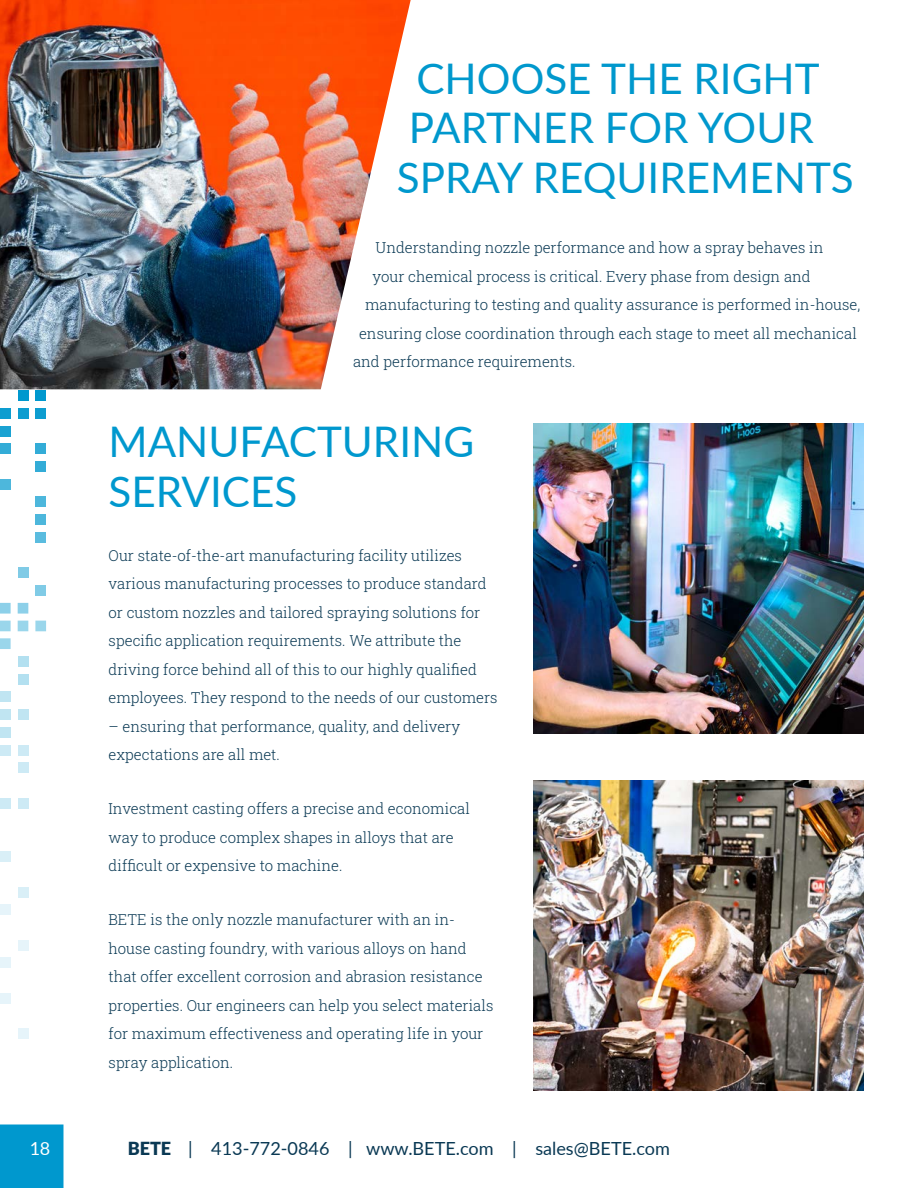
<style>
.page{position:relative;width:918px;height:1188px;background:#fff}
.page>*{position:absolute;margin:0;border:0;box-sizing:border-box;transform-origin:0 0}
.t1{font:42.15px/49.5px "Lato";color:#0098cd}
.t2{font:42.15px/49.5px "Lato";color:#0098ce}
.t3{font:18.15px "Lato";color:#0a3954}
.t4{font:18px "Lato";color:#fff}
.t5{font:300 15px/28.5px "Roboto Slab";color:#0a3954}
.s1{font-weight:900;font-size:18px}
</style>
<div class="page">
<div style="left:35px;top:390px;width:11px;height:11px;background:#0098ce"></div>
<div style="left:18px;top:390px;width:10px;height:11px;background:#0098ce"></div>
<div style="left:35px;top:408px;width:11px;height:11px;background:#0d9dd0"></div>
<div style="left:18px;top:408px;width:10px;height:11px;background:#0d9dd0"></div>
<div style="left:0;top:408px;width:11px;height:11px;background:#0d9dd0"></div>
<div style="left:0;top:426px;width:11px;height:10px;background:#1aa2d2"></div>
<div style="left:35px;top:443px;width:11px;height:11px;background:#33acd7"></div>
<div style="left:0;top:443px;width:11px;height:11px;background:#33acd7"></div>
<div style="left:35px;top:461px;width:11px;height:11px;background:#33acd7"></div>
<div style="left:0;top:479px;width:11px;height:10px;background:#4db7dc"></div>
<div style="left:35px;top:497px;width:11px;height:10px;background:#4db7dc"></div>
<div style="left:35px;top:514px;width:11px;height:11px;background:#4db7dc"></div>
<div style="left:35px;top:532px;width:11px;height:11px;background:#5abcdf"></div>
<div style="left:18px;top:567px;width:10px;height:11px;background:#80cbe6"></div>
<div style="left:35px;top:585px;width:11px;height:11px;background:#80cbe6"></div>
<div style="left:18px;top:603px;width:10px;height:11px;background:#8dd0e9"></div>
<div style="left:0;top:603px;width:11px;height:11px;background:#8dd0e9"></div>
<div style="left:35px;top:621px;width:11px;height:10px;background:#9ad6eb"></div>
<div style="left:18px;top:621px;width:10px;height:10px;background:#9ad6eb"></div>
<div style="left:0;top:621px;width:11px;height:10px;background:#9ad6eb"></div>
<div style="left:0;top:638px;width:11px;height:11px;background:#9ad6eb"></div>
<div style="left:18px;top:656px;width:10px;height:11px;background:#b3e0f0"></div>
<div style="left:18px;top:674px;width:10px;height:11px;background:#b3e0f0"></div>
<div style="left:0;top:692px;width:11px;height:10px;background:#c0e5f2"></div>
<div style="left:18px;top:709px;width:10px;height:11px;background:#c0e5f2"></div>
<div style="left:0;top:709px;width:11px;height:11px;background:#c0e5f2"></div>
<div style="left:0;top:727px;width:11px;height:11px;background:#c0e5f2"></div>
<div style="left:18px;top:745px;width:10px;height:11px;background:#cdeaf5"></div>
<div style="left:0;top:745px;width:11px;height:11px;background:#cdeaf5"></div>
<div style="left:18px;top:763px;width:10px;height:10px;background:#cdeaf5"></div>
<div style="left:18px;top:798px;width:10px;height:11px;background:#cdeaf5"></div>
<div style="left:0;top:798px;width:11px;height:11px;background:#cdeaf5"></div>
<div style="left:0;top:851px;width:11px;height:11px;background:#d9eff7"></div>
<div style="left:18px;top:887px;width:10px;height:10px;background:#d9eff7"></div>
<div style="left:0;top:904px;width:11px;height:11px;background:#e6f4fa"></div>
<div style="left:18px;top:940px;width:10px;height:11px;background:#e6f4fa"></div>
<div style="left:0;top:958px;width:11px;height:10px;background:#e6f4fa"></div>
<div style="left:0;top:993px;width:11px;height:11px;background:#e6f4fa"></div>
<div style="left:18px;top:1029px;width:10px;height:10px;background:#e6f4fa"></div>
<div style="left:0;top:1125px;width:63px;height:63px;background:#0098ce"></div>
<img style="left:0;top:0;width:411px;height:389px">
<img style="left:534px;top:424px;width:330px;height:309px">
<img style="left:534px;top:780px;width:330px;height:310px">
<p class="t1" style="left:397px;top:52px;width:458px;text-indent:20px">CHOOSE THE RIGHT<br>PARTNER FOR YOUR<br>SPRAY REQUIREMENTS</p>
<p class="t5" style="left:376px;top:233px;width:449px">Understanding nozzle performance and how a spray behaves in</p>
<p class="t5" style="left:373px;top:262px;width:440px">your chemical process is critical. Every phase from design and</p>
<p class="t5" style="left:365px;top:290px;width:497px">manufacturing to testing and quality assurance is performed in-house,</p>
<p class="t5" style="left:359px;top:319px;width:499px">ensuring close coordination through each stage to meet all mechanical</p>
<p class="t5" style="left:353px;top:347px;width:224px">and performance requirements.</p>
<p class="t2" style="left:109px;top:416px;width:367px">MANUFACTURING<br>SERVICES</p>
<p class="t5" style="left:109px;top:541px;width:391px">Our state-of-the-art manufacturing facility utilizes various manufacturing processes to produce standard or custom nozzles and tailored spraying solutions for specific application requirements. We attribute the driving force behind all of this to our highly qualified employees. They respond to the needs of our customers</p>
<p class="t5" style="left:109px;top:712px;width:353px">– ensuring that performance, quality, and delivery expectations are all met.</p>
<p class="t5" style="left:109px;top:794px;width:363px">Investment casting offers a precise and economical way to produce complex shapes in alloys that are difficult or expensive to machine.</p>
<p class="t5" style="left:109px;top:905px;width:386px">BETE is the only nozzle manufacturer with an in&shy;house casting foundry, with various alloys on hand that offer excellent corrosion and abrasion resistance properties. Our engineers can help you select materials for maximum effectiveness and operating life in your spray application.</p>
<p class="t4" style="left:30px;top:1135px;width:22px">18</p>
<p class="t3" style="left:128px;top:1135px;width:544px"><span class="s1">BETE</span> | 413-772-0846 | www.BETE.com | sales@BETE.com</p>
</div>
